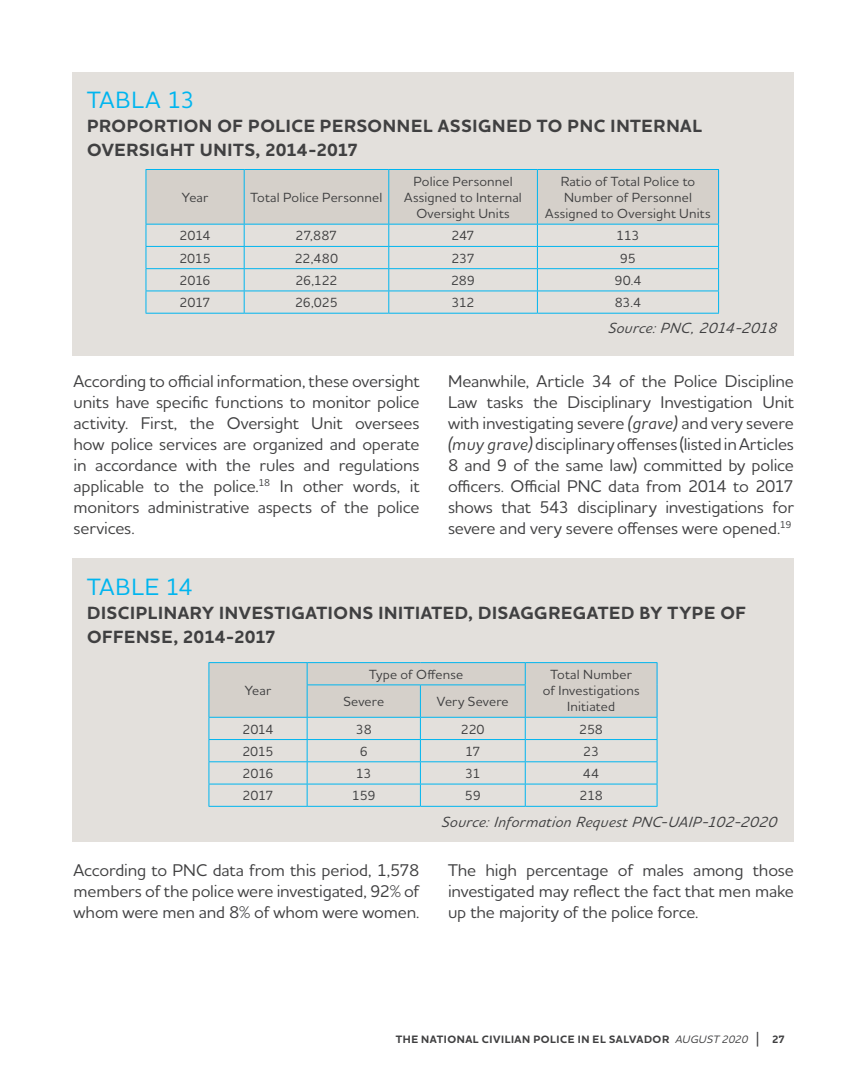
<style>
.page{position:relative;width:866px;height:1080px;background:#fff}
.page>*{position:absolute;margin:0;border:0;box-sizing:border-box;transform-origin:0 0}
.t1{font:500 24px "Houschka Alt Pro";letter-spacing:.03em;color:#00b5ef}
.t2{font:700 18px/24px "Houschka Alt Pro";letter-spacing:.035em;color:#404041}
.t3{font:500 17.25px/21px "Houschka Alt Pro";letter-spacing:-.01em;color:#404041;text-align:justify}
.t4{font:italic 500 15px "Houschka Alt Pro";color:#404041}
.t5{font:500 13.5px/16.2px "Houschka Alt Pro";letter-spacing:.01em;color:#404041;text-align:center}
.t6{font:700 10.95px "Houschka Alt Pro";letter-spacing:.05em;color:#404041}
.s1{font-style:italic}
.s2{font-weight:500;font-style:italic}
.s3{font-weight:500;font-size:16.35px}
</style>
<div class="page">
<div style="left:72px;top:72px;width:721px;height:283px;background:#e3e0dc"></div>
<hr style="left:145px;top:169px;width:99px;height:1px;background:#00b5ef">
<hr style="left:244px;top:169px;width:144px;height:1px;background:#00b5ef">
<hr style="left:388px;top:169px;width:149px;height:1px;background:#00b5ef">
<hr style="left:537px;top:169px;width:181px;height:1px;background:#00b5ef">
<hr style="left:145px;top:313px;width:99px;height:1px;background:#00b5ef">
<hr style="left:244px;top:313px;width:144px;height:1px;background:#00b5ef">
<hr style="left:388px;top:313px;width:149px;height:1px;background:#00b5ef">
<hr style="left:537px;top:313px;width:181px;height:1px;background:#00b5ef">
<svg style="left:145px;top:170px;width:574px;height:143px"></svg>
<hr style="left:718px;top:170px;width:1px;height:54px;background:#00adef">
<div style="left:72px;top:559px;width:721px;height:283px;background:#e3e0dc"></div>
<hr style="left:208px;top:806px;width:99px;height:1px;background:#00b5ef">
<hr style="left:307px;top:806px;width:113px;height:1px;background:#00b5ef">
<hr style="left:420px;top:806px;width:105px;height:1px;background:#00b5ef">
<hr style="left:525px;top:806px;width:132px;height:1px;background:#00b5ef">
<hr style="left:208px;top:662px;width:99px;height:1px;background:#00b5ef">
<hr style="left:307px;top:662px;width:113px;height:1px;background:#00b5ef">
<hr style="left:420px;top:662px;width:105px;height:1px;background:#00b5ef">
<hr style="left:525px;top:662px;width:132px;height:1px;background:#00b5ef">
<svg style="left:208px;top:663px;width:449px;height:143px"></svg>
<hr style="left:656px;top:685px;width:1px;height:32px;background:#00adef">
<h1 class="t1" style="left:87px;top:89px;width:109px">TABLA 13</h1>
<p class="t2" style="left:87px;top:115px;width:616px">PROPORTION OF POLICE PERSONNEL ASSIGNED TO PNC INTERNAL<br>OVERSIGHT UNITS, 2014-2017</p>
<p class="t5" style="left:182px;top:190px;width:28px">Year</p>
<p class="t5" style="left:250px;top:190px;width:133px">Total Police Personnel</p>
<p class="t5" style="left:404px;top:174px;width:119px">Police Personnel<br>Assigned to Internal<br>Oversight Units</p>
<p class="t5" style="left:545px;top:174px;width:167px">Ratio of Total Police to<br>Number of Personnel<br>Assigned to Oversight Units</p>
<p class="t5" style="left:179px;top:229px;width:33px">2014</p>
<p class="t5" style="left:295px;top:229px;width:43px">27,887</p>
<p class="t5" style="left:451px;top:229px;width:25px">247</p>
<p class="t5" style="left:616px;top:229px;width:25px">113</p>
<p class="t5" style="left:179px;top:251px;width:33px">2015</p>
<p class="t5" style="left:295px;top:251px;width:45px">22,480</p>
<p class="t5" style="left:451px;top:251px;width:25px">237</p>
<p class="t5" style="left:619px;top:251px;width:18px">95</p>
<p class="t5" style="left:179px;top:273px;width:33px">2016</p>
<p class="t5" style="left:295px;top:273px;width:44px">26,122</p>
<p class="t5" style="left:451px;top:273px;width:25px">289</p>
<p class="t5" style="left:614px;top:273px;width:29px">90.4</p>
<p class="t5" style="left:179px;top:295px;width:32px">2017</p>
<p class="t5" style="left:295px;top:295px;width:44px">26,025</p>
<p class="t5" style="left:451px;top:295px;width:25px">312</p>
<p class="t5" style="left:614px;top:295px;width:28px">83.4</p>
<p class="t4" style="left:607px;top:321px;width:173px">Source: PNC, 2014-2018</p>
<p class="t3" style="left:73px;top:371px;width:347px">According to official information, these oversight units have specific functions to monitor police activity. First, the Oversight Unit oversees how police services are organized and operate in accordance with the rules and regulations applicable to the police.<sup>18</sup> In other words, it monitors administrative aspects of the police services.</p>
<p class="t3" style="left:448px;top:371px;width:347px">Meanwhile, Article 34 of the Police Discipline Law tasks the Disciplinary Investigation Unit with investigating severe <span class="s1">(grave)</span> and very severe <span class="s1">(muy grave)</span> disciplinary offenses (listed in Articles 8 and 9 of the same law) committed by police officers. Official PNC data from 2014 to 2017 shows that 543 disciplinary investigations for severe and very severe offenses were opened.<sup>19</sup></p>
<h1 class="t1" style="left:87px;top:576px;width:107px">TABLE 14</h1>
<p class="t2" style="left:87px;top:602px;width:660px">DISCIPLINARY INVESTIGATIONS INITIATED, DISAGGREGATED BY TYPE OF<br>OFFENSE, 2014-2017</p>
<p class="t5" style="left:245px;top:683px;width:28px">Year</p>
<p class="t5" style="left:369px;top:667px;width:95px">Type of Offense</p>
<p class="t5" style="left:542px;top:667px;width:98px">Total Number of Investigations<br>Initiated</p>
<p class="t5" style="left:343px;top:694px;width:42px">Severe</p>
<p class="t5" style="left:437px;top:694px;width:73px">Very Severe</p>
<p class="t5" style="left:242px;top:722px;width:33px">2014</p>
<p class="t5" style="left:355px;top:722px;width:17px">38</p>
<p class="t5" style="left:461px;top:722px;width:25px">220</p>
<p class="t5" style="left:579px;top:722px;width:25px">258</p>
<p class="t5" style="left:242px;top:744px;width:33px">2015</p>
<p class="t5" style="left:359px;top:744px;width:10px">6</p>
<p class="t5" style="left:465px;top:744px;width:17px">17</p>
<p class="t5" style="left:583px;top:744px;width:17px">23</p>
<p class="t5" style="left:242px;top:766px;width:33px">2016</p>
<p class="t5" style="left:356px;top:766px;width:17px">13</p>
<p class="t5" style="left:465px;top:766px;width:17px">31</p>
<p class="t5" style="left:582px;top:766px;width:18px">44</p>
<p class="t5" style="left:242px;top:788px;width:32px">2017</p>
<p class="t5" style="left:352px;top:788px;width:25px">159</p>
<p class="t5" style="left:465px;top:788px;width:17px">59</p>
<p class="t5" style="left:579px;top:788px;width:25px">218</p>
<p class="t4" style="left:441px;top:815px;width:339px">Source: Information Request PNC-UAIP-102-2020</p>
<p class="t3" style="left:74px;top:861px;width:347px">According to PNC data from this period, 1,578 members of the police were investigated, 92% of whom were men and 8% of whom were women.</p>
<p class="t3" style="left:448px;top:861px;width:347px">The high percentage of males among those investigated may reflect the fact that men make up the majority of the police force.</p>
<p class="t6" style="left:395px;top:1035px;width:391px">THE NATIONAL CIVILIAN POLICE IN EL SALVADOR <span class="s2">AUGUST 2020</span> <span class="s3">|</span> 27</p>
</div>
